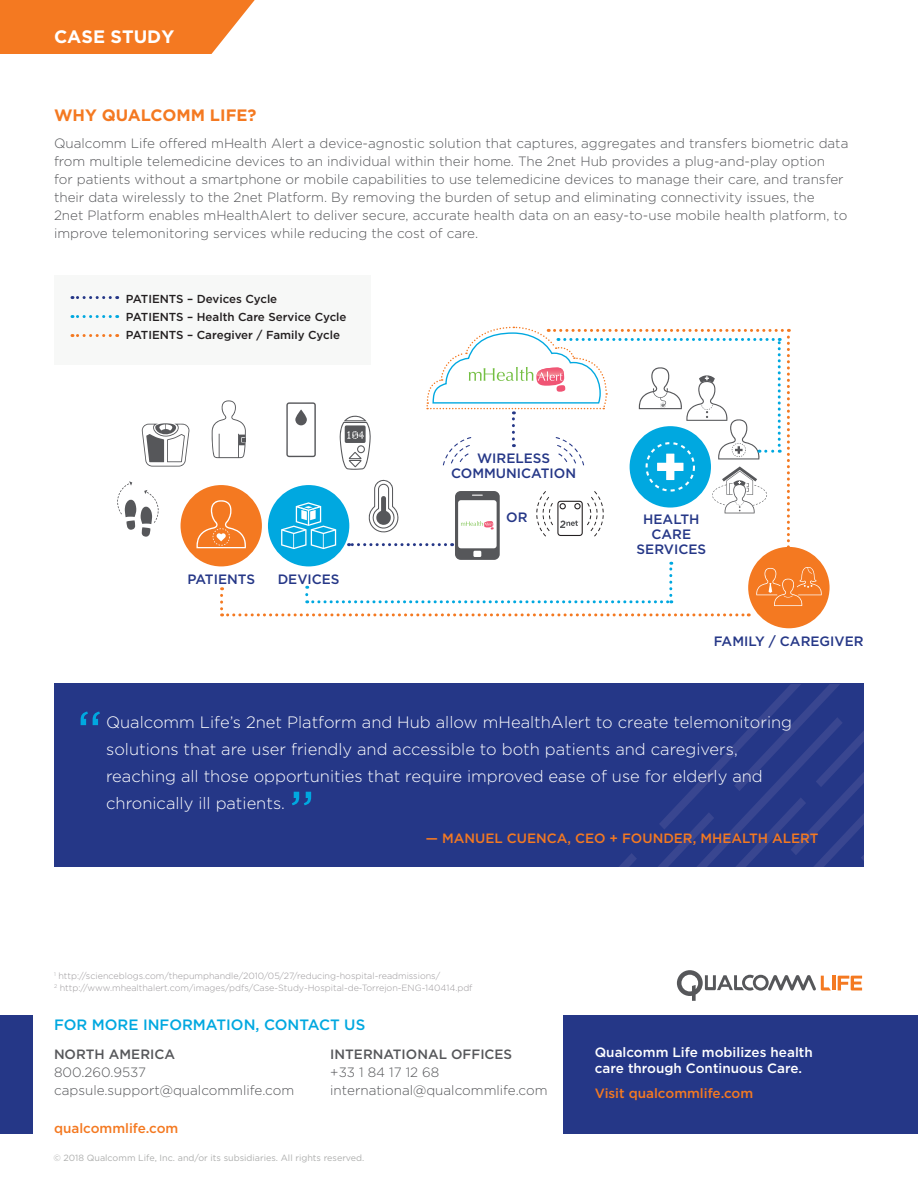
<style>
.page{position:relative;width:918px;height:1188px;background:#fff}
.page>*{position:absolute;margin:0;border:0;box-sizing:border-box;transform-origin:0 0}
.t1{font:60px "Gotham";color:#00a8e0}
.t2{font:700 18px "Gotham";color:#fff}
.t3{font:300 16.5px/27px "Gotham";color:#fff}
.t4{font:700 16.5px "Gotham";color:#f47921}
.t5{font:500 15px "Gotham";color:#00a8e0}
.t6{font:300 13.5px/18px "Gotham";color:#56575a}
.t7{font:500 13.5px "Gotham";color:#f47921}
.t8{font:500 13.5px/15px "Gotham";color:#253787;text-align:center}
.t9{font:500 13.5px/16.2px "Gotham";color:#fff}
.t10{font:500 13.5px "Gotham";color:#56575a}
.t11{font:500 11.55px "Gotham";color:#231f20}
.t12{font:300 9px "Gotham";color:#9a979a}
.t13{font:9px "Gotham";color:#aeafae}
</style>
<div class="page">
<svg style="left:0;top:0;width:255px;height:54px;background:#f48333"></svg>
<div style="left:55px;top:684px;width:809px;height:183px;background:#253787"></div>
<svg style="left:619px;top:853px;width:18px;height:14px"></svg>
<svg style="left:658px;top:684px;width:206px;height:183px"></svg>
<div style="left:0;top:1015px;width:33px;height:119px;background:#253787"></div>
<div style="left:564px;top:1015px;width:354px;height:119px;background:#253787"></div>
<svg style="left:838px;top:976px;width:24px;height:14px"></svg>
<svg style="left:677px;top:970px;width:154px;height:31px"></svg>
<hr style="left:832px;top:976px;width:4px;height:14px;background:#f47921">
<div style="left:54px;top:275px;width:316px;height:89px;background:#f7f8f7"></div>
<svg style="left:72px;top:296px;width:38px;height:3px"></svg>
<svg style="left:72px;top:315px;width:38px;height:3px"></svg>
<svg style="left:72px;top:334px;width:38px;height:3px"></svg>
<svg style="left:117px;top:481px;width:42px;height:56px"></svg>
<svg style="left:142px;top:423px;width:48px;height:44px"></svg>
<div style="left:181px;top:485px;width:81px;height:81px;background:#f47921;border-radius:50%"></div>
<div style="left:748px;top:547px;width:82px;height:81px;background:#f47921;border-radius:50%"></div>
<svg style="left:196px;top:326px;width:626px;height:290px"></svg>
<h2 class="t2" style="left:54px;top:25px;width:122px">CASE STUDY</h2>
<p class="t4" style="left:54px;top:104px;width:204px">WHY QUALCOMM LIFE?</p>
<p class="t6" style="left:54px;top:134px;width:796px">Qualcomm Life offered mHealth Alert a device-agnostic solution that captures, aggregates and transfers biometric data from multiple telemedicine devices to an individual within their home. The 2net Hub provides a plug-and-play option<br>for patients without a smartphone or mobile capabilities to use telemedicine devices to manage their care, and transfer their data wirelessly to the 2net Platform. By removing the burden of setup and eliminating connectivity issues, the<br>2net Platform enables mHealthAlert to deliver secure, accurate health data on an easy-to-use mobile health platform, to improve telemonitoring services while reducing the cost of care.</p>
<p class="t11" style="left:126px;top:291px;width:153px">PATIENTS – Devices Cycle</p>
<p class="t11" style="left:126px;top:309px;width:222px">PATIENTS – Health Care Service Cycle</p>
<p class="t11" style="left:126px;top:327px;width:216px">PATIENTS – Caregiver / Family Cycle</p>
<p class="t8" style="left:187px;top:571px;width:69px">PATIENTS</p>
<p class="t8" style="left:278px;top:571px;width:63px">DEVICES</p>
<p class="t8" style="left:477px;top:450px;width:75px">WIRELESS</p>
<p class="t8" style="left:451px;top:465px;width:126px">COMMUNICATION</p>
<p class="t8" style="left:506px;top:509px;width:23px">OR</p>
<p class="t8" style="left:643px;top:511px;width:58px">HEALTH<br>CARE</p>
<p class="t8" style="left:637px;top:541px;width:71px">SERVICES</p>
<p class="t8" style="left:714px;top:633px;width:151px">FAMILY / CAREGIVER</p>
<p class="t1" style="left:76px;top:694px;width:28px">“</p>
<p class="t3" style="left:106px;top:708px;width:688px">Qualcomm Life’s 2net Platform and Hub allow mHealthAlert to create telemonitoring solutions that are user friendly and accessible to both patients and caregivers, reaching all those opportunities that require improved ease of use for elderly and chronically ill patients.</p>
<p class="t1" style="left:289px;top:774px;width:28px">”</p>
<p class="t7" style="left:426px;top:830px;width:394px">— MANUEL CUENCA, CEO + FOUNDER, MHEALTH ALERT</p>
<p class="t12" style="left:54px;top:970px;width:388px"><sup>1</sup> http://scienceblogs.com/thepumphandle/2010/05/27/reducing-hospital-readmissions/</p>
<p class="t12" style="left:54px;top:982px;width:420px"><sup>2</sup> http://www.mhealthalert.com/images/pdfs/Case-Study-Hospital-de-Torrejon-ENG-140414.pdf</p>
<p class="t5" style="left:54px;top:1015px;width:313px">FOR MORE INFORMATION, CONTACT US</p>
<p class="t10" style="left:54px;top:1046px;width:123px">NORTH AMERICA</p>
<p class="t6" style="left:54px;top:1063px;width:94px">800.260.9537</p>
<p class="t6" style="left:54px;top:1081px;width:242px">capsule.support@qualcommlife.com</p>
<p class="t10" style="left:330px;top:1046px;width:183px">INTERNATIONAL OFFICES</p>
<p class="t6" style="left:330px;top:1063px;width:111px">+33 1 84 17 12 68</p>
<p class="t6" style="left:330px;top:1081px;width:219px">international@qualcommlife.com</p>
<p class="t7" style="left:54px;top:1120px;width:126px">qualcommlife.com</p>
<p class="t13" style="left:53px;top:1152px;width:313px">© 2018 Qualcomm Life, Inc. and/or its subsidiaries. All rights reserved.</p>
<p class="t9" style="left:595px;top:1044px;width:219px">Qualcomm Life mobilizes health care through Continuous Care.</p>
<p class="t7" style="left:595px;top:1085px;width:160px">Visit qualcommlife.com</p>
</div>
